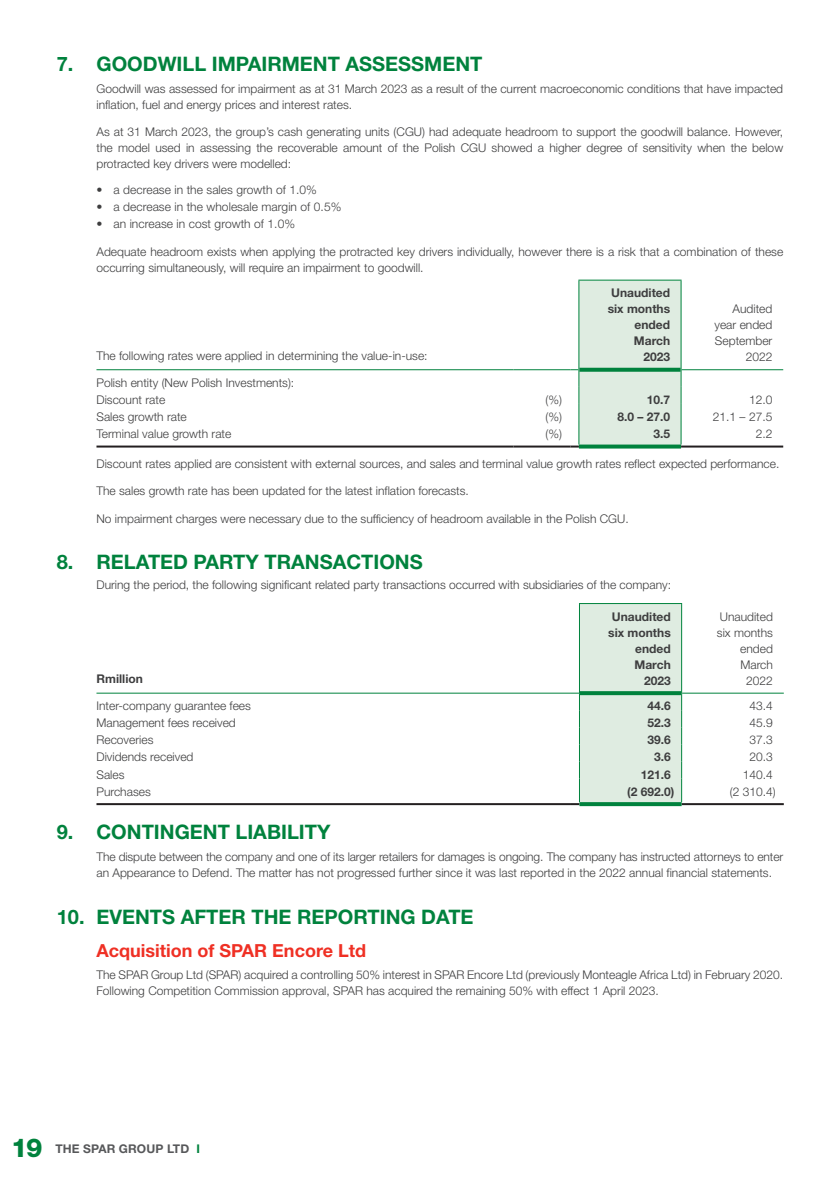
<style>
.page{position:relative;width:840px;height:1191px;background:#fff}
.page>*{position:absolute;margin:0;border:0;box-sizing:border-box;transform-origin:0 0}
.t1{font:700 20px "Helvetica Neue LT Std";color:#00823d}
.t2{font:700 18px "Helvetica Neue LT Std";color:#ef3024}
.t3{font:300 12px/16px "Helvetica Neue LT Std";color:#3e3e3f}
.t4{font:700 12px/16px "Helvetica Neue LT Std";color:#3e3e3f;text-align:right}
.t5{font:700 12px "Helvetica Neue LT Std";letter-spacing:.01em;color:#57585a}
.s1{font-weight:700}
.s2{font-weight:800;font-size:26px;color:#00823d}
.s3{color:#00823d}
</style>
<div class="page">
<hr style="left:96px;top:445px;width:417px;height:2px;background:#231f20">
<hr style="left:513px;top:445px;width:57px;height:2px;background:#231f20">
<hr style="left:680px;top:445px;width:102px;height:2px;background:#231f20">
<hr style="left:578px;top:444px;width:102px;height:4px;background:#00823d">
<hr style="left:681px;top:369px;width:101px;height:1px;background:#00823d">
<hr style="left:96px;top:369px;width:417px;height:1px;background:#00823d">
<hr style="left:513px;top:369px;width:57px;height:1px;background:#00823d">
<svg style="left:570px;top:280px;width:111px;height:167px;background:#d5e7da"></svg>
<hr style="left:96px;top:803px;width:474px;height:2px;background:#231f20">
<hr style="left:681px;top:803px;width:102px;height:2px;background:#231f20">
<hr style="left:579px;top:802px;width:102px;height:4px;background:#00823d">
<hr style="left:681px;top:692px;width:102px;height:1px;background:#00823d">
<hr style="left:96px;top:692px;width:474px;height:1px;background:#00823d">
<svg style="left:570px;top:603px;width:111px;height:202px;background:#d7e8db"></svg>
<h1 class="t1" style="left:57px;top:51px;width:427px">7. GOODWILL IMPAIRMENT ASSESSMENT</h1>
<p class="t3" style="left:96px;top:80px;width:687px">Goodwill was assessed for impairment as at 31 March 2023 as a result of the current macroeconomic conditions that have impacted inflation, fuel and energy prices and interest rates.</p>
<p class="t3" style="left:96px;top:123px;width:687px;text-align:justify">As at 31 March 2023, the group’s cash generating units (CGU) had adequate headroom to support the goodwill balance. However, the model used in assessing the recoverable amount of the Polish CGU showed a higher degree of sensitivity when the below protracted key drivers were modelled:</p>
<p class="t3" style="left:96px;top:181px;width:222px"><span class="s1">•</span> a decrease in the sales growth of 1.0%</p>
<p class="t3" style="left:96px;top:198px;width:246px"><span class="s1">•</span> a decrease in the wholesale margin of 0.5%</p>
<p class="t3" style="left:96px;top:216px;width:200px"><span class="s1">•</span> an increase in cost growth of 1.0%</p>
<p class="t3" style="left:96px;top:243px;width:688px">Adequate headroom exists when applying the protracted key drivers individually, however there is a risk that a combination of these occurring simultaneously, will require an impairment to goodwill.</p>
<p class="t3" style="left:96px;top:347px;width:332px">The following rates were applied in determining the value-in-use:</p>
<p class="t3" style="left:96px;top:374px;width:199px;line-height:17px">Polish entity (New Polish Investments):<br>Discount rate</p>
<p class="t4" style="left:607px;top:285px;width:64px">Unaudited six months ended<br>March<br>2023</p>
<p class="t3" style="left:714px;top:301px;width:59px;text-align:right">Audited year ended<br>September<br>2022</p>
<p class="t3" style="left:545px;top:391px;width:18px">(%)</p>
<p class="t4" style="left:646px;top:391px;width:25px">10.7</p>
<p class="t3" style="left:748px;top:391px;width:25px">12.0</p>
<p class="t3" style="left:96px;top:408px;width:92px">Sales growth rate</p>
<p class="t3" style="left:545px;top:408px;width:18px">(%)</p>
<p class="t4" style="left:617px;top:408px;width:54px">8.0 – 27.0</p>
<p class="t3" style="left:712px;top:408px;width:61px">21.1 – 27.5</p>
<p class="t3" style="left:96px;top:425px;width:136px">Terminal value growth rate</p>
<p class="t3" style="left:545px;top:425px;width:18px">(%)</p>
<p class="t4" style="left:653px;top:425px;width:18px">3.5</p>
<p class="t3" style="left:755px;top:425px;width:18px">2.2</p>
<p class="t3" style="left:96px;top:455px;width:684px">Discount rates applied are consistent with external sources, and sales and terminal value growth rates reflect expected performance.</p>
<p class="t3" style="left:96px;top:483px;width:374px">The sales growth rate has been updated for the latest inflation forecasts.</p>
<p class="t3" style="left:96px;top:510px;width:533px">No impairment charges were necessary due to the sufficiency of headroom available in the Polish CGU.</p>
<h1 class="t1" style="left:57px;top:550px;width:367px">8. RELATED PARTY TRANSACTIONS</h1>
<p class="t3" style="left:96px;top:577px;width:575px">During the period, the following significant related party transactions occurred with subsidiaries of the company:</p>
<p class="t4" style="left:96px;top:670px;width:48px">Rmillion</p>
<p class="t4" style="left:608px;top:608px;width:64px">Unaudited six months ended<br>March<br>2023</p>
<p class="t3" style="left:716px;top:608px;width:57px;text-align:right">Unaudited six months ended<br>March<br>2022</p>
<p class="t3" style="left:96px;top:697px;width:156px">Inter-company guarantee fees</p>
<p class="t4" style="left:647px;top:697px;width:25px">44.6</p>
<p class="t3" style="left:749px;top:697px;width:25px">43.4</p>
<p class="t3" style="left:96px;top:714px;width:141px">Management fees received</p>
<p class="t4" style="left:647px;top:714px;width:25px">52.3</p>
<p class="t3" style="left:749px;top:714px;width:25px">45.9</p>
<p class="t3" style="left:96px;top:732px;width:58px">Recoveries</p>
<p class="t4" style="left:647px;top:732px;width:25px">39.6</p>
<p class="t3" style="left:749px;top:732px;width:25px">37.3</p>
<p class="t3" style="left:96px;top:749px;width:98px">Dividends received</p>
<p class="t4" style="left:653px;top:749px;width:18px">3.6</p>
<p class="t3" style="left:749px;top:749px;width:25px">20.3</p>
<p class="t3" style="left:96px;top:766px;width:30px">Sales</p>
<p class="t4" style="left:640px;top:766px;width:32px">121.6</p>
<p class="t3" style="left:742px;top:766px;width:32px">140.4</p>
<p class="t3" style="left:96px;top:783px;width:56px">Purchases</p>
<p class="t4" style="left:626px;top:783px;width:49px">(2 692.0)</p>
<p class="t3" style="left:729px;top:783px;width:47px">(2 310.4)</p>
<h1 class="t1" style="left:57px;top:819px;width:275px">9. CONTINGENT LIABILITY</h1>
<p class="t3" style="left:96px;top:848px;width:687px">The dispute between the company and one of its larger retailers for damages is ongoing. The company has instructed attorneys to enter an Appearance to Defend. The matter has not progressed further since it was last reported in the 2022 annual financial statements.</p>
<h1 class="t1" style="left:57px;top:904px;width:418px">10. EVENTS AFTER THE REPORTING DATE</h1>
<h2 class="t2" style="left:96px;top:939px;width:271px">Acquisition of SPAR Encore Ltd</h2>
<p class="t3" style="left:96px;top:966px;width:688px">The SPAR Group Ltd (SPAR) acquired a controlling 50% interest in SPAR Encore Ltd (previously Monteagle Africa Ltd) in February 2020.<br>Following Competition Commission approval, SPAR has acquired the remaining 50% with effect 1 April 2023.</p>
<p class="t5" style="left:11px;top:1141px;width:190px"><span class="s2">19</span> THE SPAR GROUP LTD <span class="s3">I</span></p>
</div>
